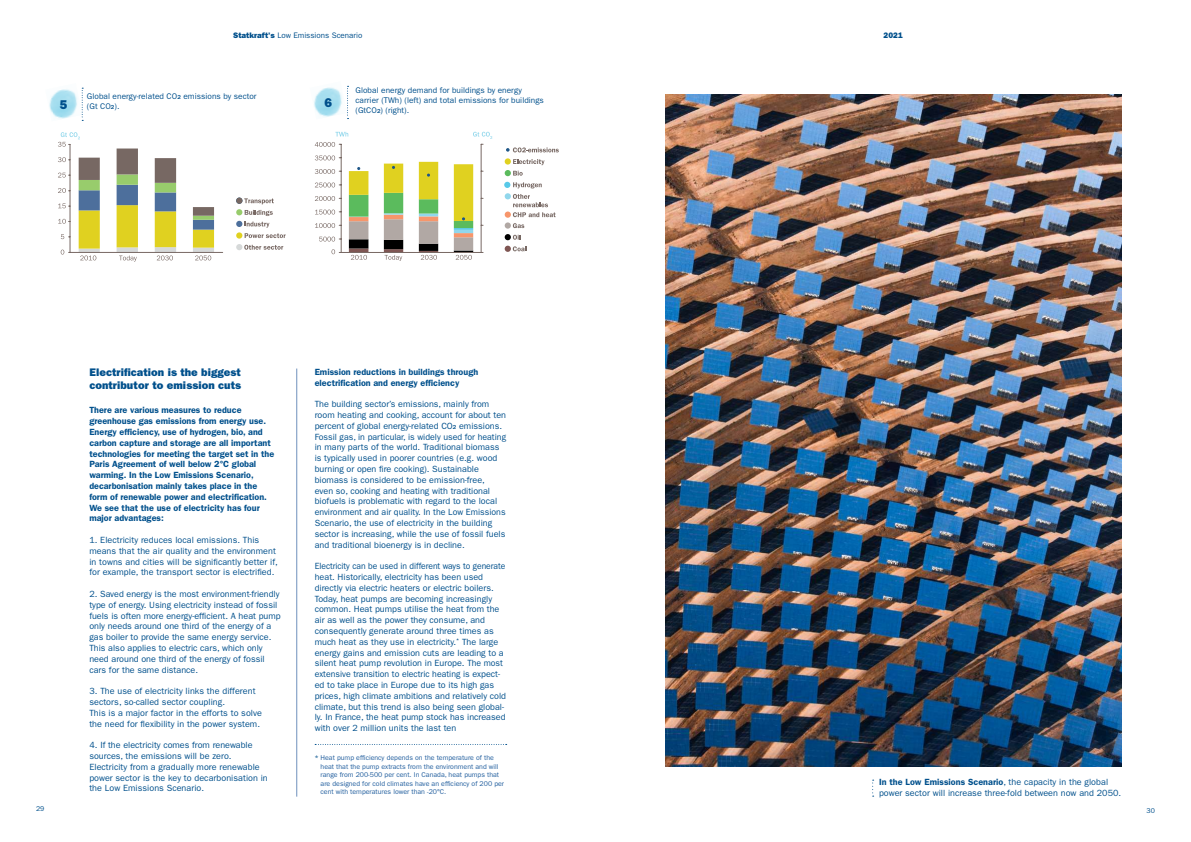
<style>
.page{position:relative;width:1191px;height:842px;background:#fff}
.page>*{position:absolute;margin:0;border:0;box-sizing:border-box;transform-origin:0 0}
.t1{font:12.8px "ITC Franklin Gothic Std Hvy";color:#00508c}
.t2{font:11px/13.2px "ITC Franklin Gothic Std Hvy";letter-spacing:.005em;color:#00508c}
.t3{font:9px/10.8px "ITC Franklin Gothic Std";color:#00508c}
.t4{font:9px/10.8px "ITC Franklin Gothic Std";color:#00508c;scale:.95 1}
.t5{font:600 9px/10.8px "ITC Franklin Gothic Std";color:#00508c}
.t6{font:8.3px/9.9px "ITC Franklin Gothic Std";letter-spacing:.005em;color:#00508c}
.t7{font:8px "ITC Franklin Gothic Std";color:#00508c}
.t8{font:8px "ITC Franklin Gothic Std Hvy";color:#00508c}
.t9{font:7px/8.4px "ITC Franklin Gothic Std";color:#215e9e}
.t10{font:7px "ITC Franklin Gothic Std";color:#00508c}
.s1{font-family:"ITC Franklin Gothic Std Hvy"}
.s2{font-weight:500;font-size:6px}
.s3{font-weight:500;color:#00508c}
.s4{font-weight:600}
</style>
<div class="page">
<hr style="left:296px;top:369px;width:1px;height:428px;background:#6f90bc">
<svg style="left:49px;top:87px;width:34px;height:34px"></svg>
<svg style="left:314px;top:85px;width:34px;height:34px"></svg>
<svg style="left:315px;top:744px;width:192px;height:1px"></svg>
<img style="left:665px;top:94px;width:456px;height:672px">
<svg style="left:236px;top:244px;width:47px;height:6px"></svg>
<svg style="left:236px;top:198px;width:49px;height:40px"></svg>
<hr style="left:70px;top:252px;width:153px;height:1px;background:#776863">
<svg style="left:58px;top:132px;width:156px;height:130px"></svg>
<svg style="left:505px;top:246px;width:21px;height:6px"></svg>
<svg style="left:505px;top:234px;width:15px;height:6px"></svg>
<svg style="left:504px;top:182px;width:51px;height:46px"></svg>
<svg style="left:505px;top:159px;width:39px;height:17px"></svg>
<svg style="left:506px;top:147px;width:53px;height:5px"></svg>
<svg style="left:335px;top:132px;width:13px;height:4px"></svg>
<hr style="left:481px;top:144px;width:1px;height:108px;background:#776863">
<svg style="left:473px;top:132px;width:19px;height:13px"></svg>
<hr style="left:341px;top:144px;width:1px;height:108px;background:#776863">
<svg style="left:315px;top:142px;width:26px;height:5px"></svg>
<svg style="left:315px;top:155px;width:26px;height:5px"></svg>
<svg style="left:315px;top:169px;width:26px;height:5px"></svg>
<svg style="left:315px;top:183px;width:26px;height:4px"></svg>
<svg style="left:315px;top:196px;width:26px;height:5px"></svg>
<svg style="left:315px;top:210px;width:26px;height:4px"></svg>
<svg style="left:315px;top:223px;width:26px;height:5px"></svg>
<svg style="left:319px;top:237px;width:22px;height:5px"></svg>
<svg style="left:331px;top:249px;width:10px;height:5px"></svg>
<hr style="left:341px;top:252px;width:140px;height:1px;background:#776863">
<svg style="left:349px;top:162px;width:124px;height:99px"></svg>
<p class="t7" style="left:233px;top:31px;width:131px"><span class="s1">Statkraft's</span> Low Emissions Scenario</p>
<p class="t8" style="left:883px;top:30px;width:21px">2021</p>
<p class="t6" style="left:87px;top:91px;width:171px">Global energy-related CO<span class="s2">2</span> emissions by sector (Gt CO<span class="s2">2</span>).</p>
<p class="t6" style="left:355px;top:86px;width:190px">Global energy demand for buildings by energy carrier (TWh) (left) and total emissions for buildings (GtCO<span class="s2">2</span>) (right).</p>
<h1 class="t1" style="left:60px;top:97px;width:9px">5</h1>
<h1 class="t1" style="left:324px;top:95px;width:9px">6</h1>
<p class="t2" style="left:89px;top:366px;width:153px">Electrification is the biggest contributor to emission cuts</p>
<p class="t5" style="left:89px;top:405px;width:186px">There are various measures to reduce greenhouse gas emissions from energy use.<br>Energy efficiency, use of hydrogen, bio, and carbon capture and storage are all important technologies for meeting the target set in the Paris Agreement of well below 2°C global warming. In the Low Emissions Scenario, decarbonisation mainly takes place in the form of renewable power and electrification.<br>We see that the use of electricity has four major advantages:</p>
<p class="t3" style="left:89px;top:534px;width:190px">1. Electricity reduces local emissions. This means that the air quality and the environment in towns and cities will be significantly better if, for example, the transport sector is electrified.</p>
<p class="t3" style="left:89px;top:588px;width:193px">2. Saved energy is the most environment-friendly type of energy. Using electricity instead of fossil fuels is often more energy-efficient. A heat pump only needs around one third of the energy of a gas boiler to provide the same energy service.<br>This also applies to electric cars, which only need around one third of the energy of fossil cars for the same distance.</p>
<p class="t3" style="left:89px;top:686px;width:174px">3. The use of electricity links the different sectors, so-called sector coupling.<br>This is a major factor in the efforts to solve the need for flexibility in the power system.</p>
<p class="t3" style="left:89px;top:740px;width:180px">4. If the electricity comes from renewable sources, the emissions will be zero.<br>Electricity from a gradually more renewable power sector is the key to decarbonisation in the Low Emissions Scenario.</p>
<p class="t5" style="left:315px;top:366px;width:165px">Emission reductions in buildings through electrification and energy efficiency</p>
<p class="t3" style="left:315px;top:399px;width:193px">The building sector’s emissions, mainly from room heating and cooking, account for about ten percent of global energy-related CO<span class="s2">2</span> emissions.<br>Fossil gas, in particular, is widely used for heating in many parts of the world. Traditional biomass is typically used in poorer countries (e.g. wood burning or open fire cooking). Sustainable biomass is considered to be emission-free,<br>even so, cooking and heating with traditional biofuels is problematic with regard to the local environment and air quality. In the Low Emissions Scenario, the use of electricity in the building sector is increasing, while the use of fossil fuels and traditional bioenergy is in decline.</p>
<p class="t4" style="left:315px;top:561px;width:203px">Electricity can be used in different ways to generate heat. Historically, electricity has been used directly via electric heaters or electric boilers.<br>Today, heat pumps are becoming increasingly common. Heat pumps utilise the heat from the air as well as the power they consume, and consequently generate around three times as much heat as they use in electricity.<sup>*</sup> The large energy gains and emission cuts are leading to a silent heat pump revolution in Europe. The most extensive transition to electric heating is expect&shy;ed to take place in Europe due to its high gas prices, high climate ambitions and relatively cold climate, but this trend is also being seen global&shy;ly. In France, the heat pump stock has increased with over 2 million units the last ten</p>
<p class="t9" style="left:320px;top:754px;width:185px;text-indent:-6px"><span class="s3">*</span> Heat pump efficiency depends on the temperature of the heat that the pump extracts from the environment and will range from 200-500 per cent. In Canada, heat pumps that are designed for cold climates have an efficiency of 200 per cent with temperatures lower than -20°C.</p>
<p class="t3" style="left:879px;top:777px;width:244px"><span class="s4">In the Low Emissions Scenario</span>, the capacity in the global power sector will increase three-fold between now and 2050.</p>
<p class="t10" style="left:36px;top:804px;width:10px">29</p>
<p class="t10" style="left:1146px;top:807px;width:10px">30</p>
</div>
